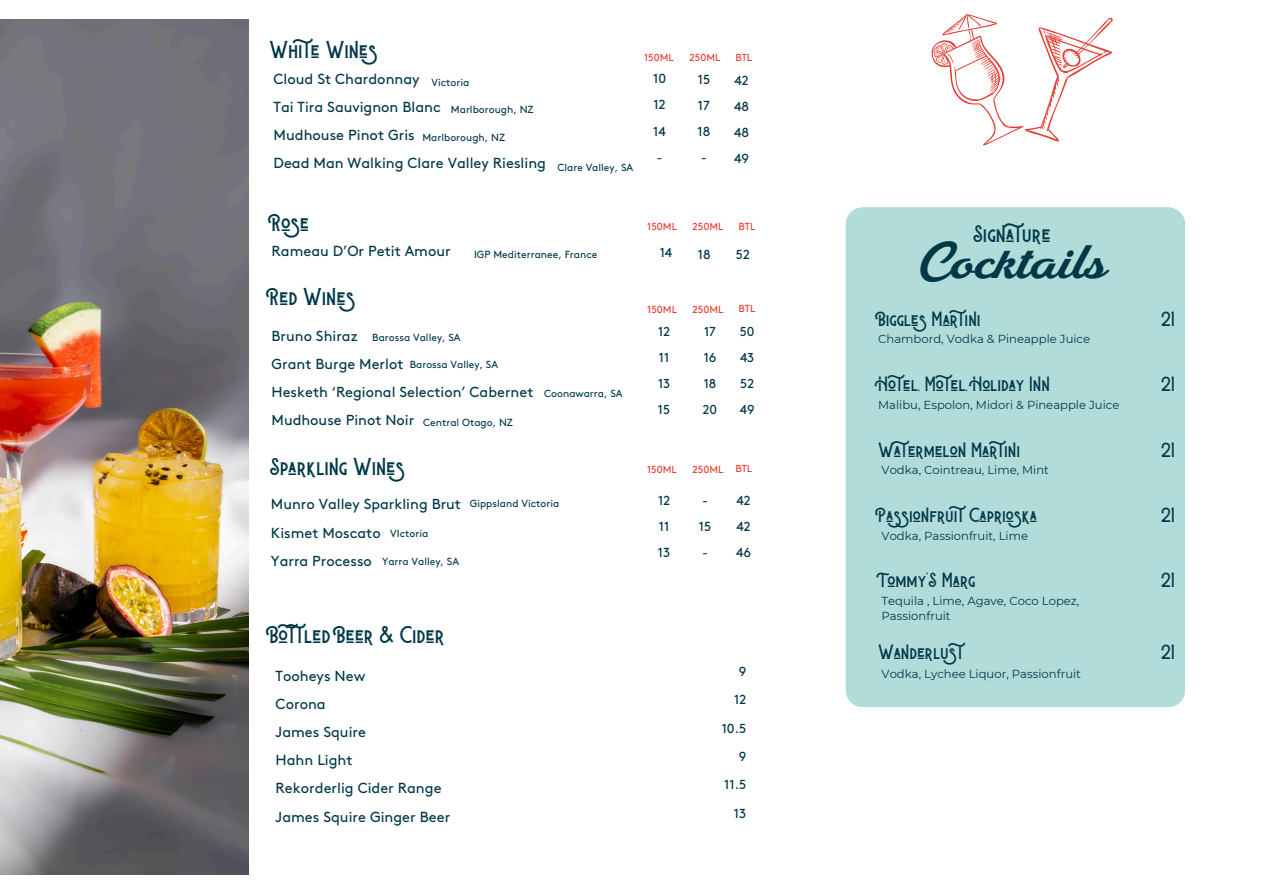
<style>
.page{position:relative;width:1263px;height:894px;background:#fff}
.page>*{position:absolute;margin:0;border:0;box-sizing:border-box;transform-origin:0 0}
.t1{font:700 42.15px "ROBU";color:#003848}
.t2{font:19.5px "Badhorse";color:#003848}
.t3{font:19.35px "Badhorse";color:#003848}
.t4{font:16.5px "Badhorse";color:#003848}
.t5{font:14.55px/28.2px "Brown Std";color:#003848}
.t6{font:14.55px/28.2px "Brown Std Regular Alt";color:#003848}
.t7{font:13.05px/26.1px "Brown Std";color:#003848;text-align:justify}
.t8{font:13.05px/28.3px "Brown Std Regular Alt";color:#003848;text-align:right}
.t9{font:12.9px/25.8px "Brown Std";color:#003848;text-align:justify}
.t10{font:11.55px/15.5px "Montserrat";color:#003848}
.t11{font:10.35px "Brown Std";color:#003848}
.t12{font:10.2px "Brown Std";color:#e73c32}
</style>
<div class="page">
<div style="left:846px;top:207px;width:339px;height:499px;background:#b2dcda"></div>
<svg style="left:931px;top:14px;width:182px;height:132px"></svg>
<img style="left:0;top:19px;width:248px;height:854px">
<h5 class="t2" style="left:269px;top:37px;width:110px">White Wines</h5>
<p class="t12" style="left:644px;top:53px;width:31px">150ML</p>
<p class="t12" style="left:689px;top:53px;width:32px">250ML</p>
<p class="t12" style="left:735px;top:53px;width:18px">BTL</p>
<p class="t5" style="left:274px;top:66px;width:274px">Cloud St Chardonnay<br>Tai Tira Sauvignon Blanc<br>Mudhouse Pinot Gris<br>Dead Man Walking Clare Valley Riesling</p>
<h2 class="t7" style="left:653px;top:67px;width:15px">10<br>12<br>14 -</h2>
<h4 class="t7" style="left:697px;top:67px;width:14px">15<br>17<br>18 -</h4>
<p class="t7" style="left:734px;top:68px;width:17px">42<br>48<br>48<br>49</p>
<p class="t11" style="left:431px;top:78px;width:39px">Victoria</p>
<p class="t11" style="left:451px;top:105px;width:84px">Marlborough, NZ</p>
<h2 class="t11" style="left:422px;top:134px;width:84px">Marlborough, NZ</h2>
<p class="t11" style="left:557px;top:163px;width:77px">Clare Valley, SA</p>
<h6 class="t2" style="left:271px;top:209px;width:39px">Rose</h6>
<p class="t5" style="left:272px;top:238px;width:181px">Rameau D’Or Petit Amour</p>
<h3 class="t11" style="left:474px;top:250px;width:125px">IGP Mediterranee, France</h3>
<h5 class="t2" style="left:269px;top:284px;width:87px">Red Wines</h5>
<h4 class="t5" style="left:272px;top:323px;width:263px">Bruno Shiraz<br>Grant Burge Merlot<br>Hesketh ‘Regional Selection’ Cabernet<br>Mudhouse Pinot Noir</h4>
<p class="t11" style="left:372px;top:333px;width:90px">Barossa Valley, SA</p>
<p class="t11" style="left:410px;top:360px;width:90px">Barossa Valley, SA</p>
<p class="t11" style="left:423px;top:418px;width:91px">Central Otago, NZ</p>
<h5 class="t2" style="left:269px;top:453px;width:137px">Sparkling Wines</h5>
<p class="t11" style="left:544px;top:389px;width:80px">Coonawarra, SA</p>
<p class="t5" style="left:271px;top:491px;width:192px">Munro Valley Sparkling Brut<br>Kismet Moscato<br>Yarra Processo</p>
<p class="t11" style="left:390px;top:529px;width:40px">VIctoria</p>
<p class="t11" style="left:382px;top:557px;width:78px">Yarra Valley, SA</p>
<p class="t11" style="left:470px;top:499px;width:91px">Gippsland Victoria</p>
<h6 class="t12" style="left:647px;top:222px;width:31px">150ML</h6>
<p class="t12" style="left:693px;top:222px;width:32px">250ML</p>
<h3 class="t12" style="left:739px;top:222px;width:18px">BTL</h3>
<h6 class="t7" style="left:660px;top:241px;width:14px">14</h6>
<p class="t7" style="left:698px;top:242px;width:14px">18</p>
<h3 class="t7" style="left:736px;top:243px;width:15px">52</h3>
<h5 class="t12" style="left:647px;top:305px;width:31px">150ML</h5>
<p class="t12" style="left:693px;top:305px;width:32px">250ML</p>
<p class="t12" style="left:739px;top:304px;width:18px">BTL</p>
<p class="t9" style="left:658px;top:320px;width:14px">12<br>11<br>13<br>15</p>
<h5 class="t9" style="left:703px;top:320px;width:16px">17<br>16<br>18<br>20</h5>
<h2 class="t9" style="left:740px;top:320px;width:16px">50<br>43<br>52<br>49</h2>
<h5 class="t12" style="left:735px;top:464px;width:18px">BTL</h5>
<h6 class="t12" style="left:647px;top:465px;width:31px">150ML</h6>
<p class="t12" style="left:692px;top:465px;width:32px">250ML</p>
<h3 class="t7" style="left:699px;top:488px;width:14px;text-align:left">-<br>15 -</h3>
<h4 class="t7" style="left:658px;top:488px;width:14px">12<br>11<br>13</h4>
<p class="t7" style="left:736px;top:488px;width:17px">42<br>42<br>46</p>
<h2 class="t2" style="left:269px;top:621px;width:176px">Botled Beer &amp; Cider</h2>
<p class="t6" style="left:276px;top:663px;width:176px">Tooheys New<br>Corona<br>James Squire<br>Hahn Light<br>Rekorderlig Cider Range<br>James Squire Ginger Beer</p>
<p class="t8" style="left:722px;top:658px;width:26px">9<br>12<br>10.5<br>9<br>11.5<br>13</p>
<p class="t3" style="left:973px;top:220px;width:79px">Signature</p>
<p class="t1" style="left:916px;top:236px;width:191px">Cocktails</p>
<h4 class="t4" style="left:878px;top:307px;width:104px">Biggles Martini</h4>
<p class="t4" style="left:1161px;top:307px;width:15px">21</p>
<h2 class="t10" style="left:878px;top:331px;width:213px">Chambord, Vodka &amp; Pineapple Juice</h2>
<p class="t4" style="left:878px;top:373px;width:173px">Hotel, Motel, Holiday Inn</p>
<p class="t4" style="left:1161px;top:373px;width:15px">21</p>
<h1 class="t10" style="left:878px;top:397px;width:243px">Malibu, Espolon, Midori &amp; Pineapple Juice</h1>
<h2 class="t4" style="left:878px;top:438px;width:144px">Watermelon Martini</h2>
<h5 class="t4" style="left:1161px;top:438px;width:15px">21</h5>
<h3 class="t10" style="left:882px;top:462px;width:169px">Vodka, Cointreau, Lime, Mint</h3>
<h5 class="t4" style="left:878px;top:503px;width:160px">PassionfruitCaprioska</h5>
<h5 class="t4" style="left:1161px;top:503px;width:15px">21</h5>
<h6 class="t10" style="left:882px;top:527px;width:148px">Vodka, Passionfruit, Lime</h6>
<p class="t4" style="left:878px;top:569px;width:99px">Tommy’S Marg</p>
<p class="t4" style="left:1161px;top:569px;width:15px">21</p>
<h3 class="t10" style="left:882px;top:593px;width:199px">Tequila , Lime, Agave, Coco Lopez,<br>Passionfruit</h3>
<h4 class="t4" style="left:878px;top:641px;width:97px">Wanderlust</h4>
<h5 class="t4" style="left:1161px;top:641px;width:15px">21</h5>
<p class="t10" style="left:882px;top:666px;width:201px">Vodka, Lychee Liquor, Passionfruit</p>
</div>
